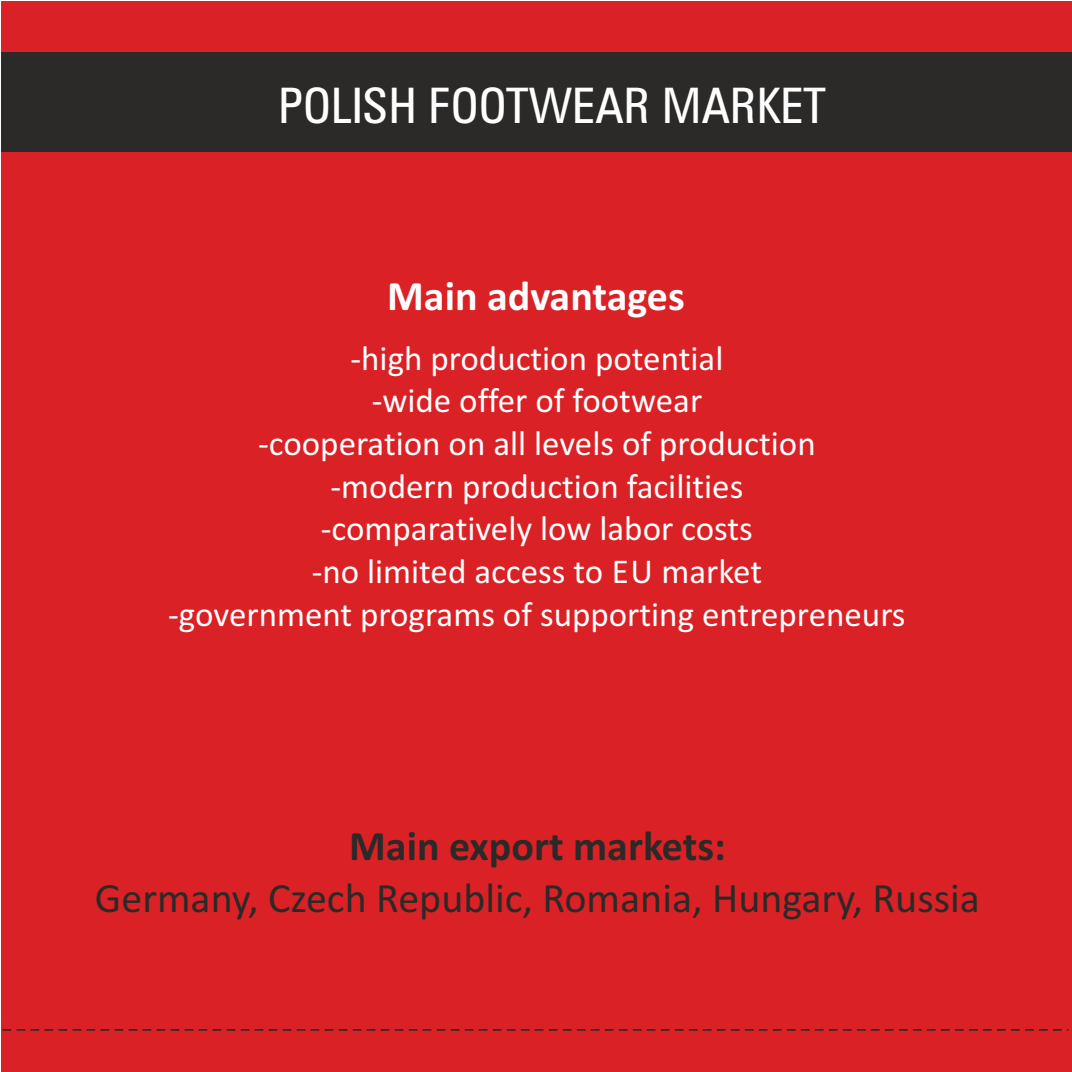
<style>
.page{position:relative;width:1072px;height:1072px;background:#fff}
.page>*{position:absolute;margin:0;border:0;box-sizing:border-box;transform-origin:0 0}
.t1{font:condensed 49px "Zurich BT";color:#fefefe}
.t2{font:42px "Calibri";color:#2b2a29}
.t3{font:700 42px "Calibri";color:#2b2a29}
.t4{font:700 42px "Calibri";color:#fefefe}
.t5{font:35px/42.7px "Calibri";color:#fefefe;text-align:center}
</style>
<div class="page">
<div style="left:1px;top:1px;width:1070px;height:1070px;background:#da2125"></div>
<div style="left:1px;top:52px;width:1070px;height:99px;background:#2b2a29"></div>
<svg style="left:2px;top:1029px;width:1066px;height:1px"></svg>
<h1 class="t1" style="left:278px;top:86px;width:549px">POLISH FOOTWEAR MARKET</h1>
<p class="t4" style="left:387px;top:279px;width:299px">Main advantages</p>
<p class="t5" style="left:168px;top:339px;width:739px">-high production potential<br>-wide offer of footwear<br>-cooperation on all levels of production<br>-modern production facilities<br>-comparatively low labor costs<br>-no limited access to EU market<br>-government programs of supporting entrepreneurs</p>
<p class="t3" style="left:349px;top:828px;width:378px">Main export markets:</p>
<p class="t2" style="left:95px;top:880px;width:886px">Germany, Czech Republic, Romania, Hungary, Russia</p>
</div>
